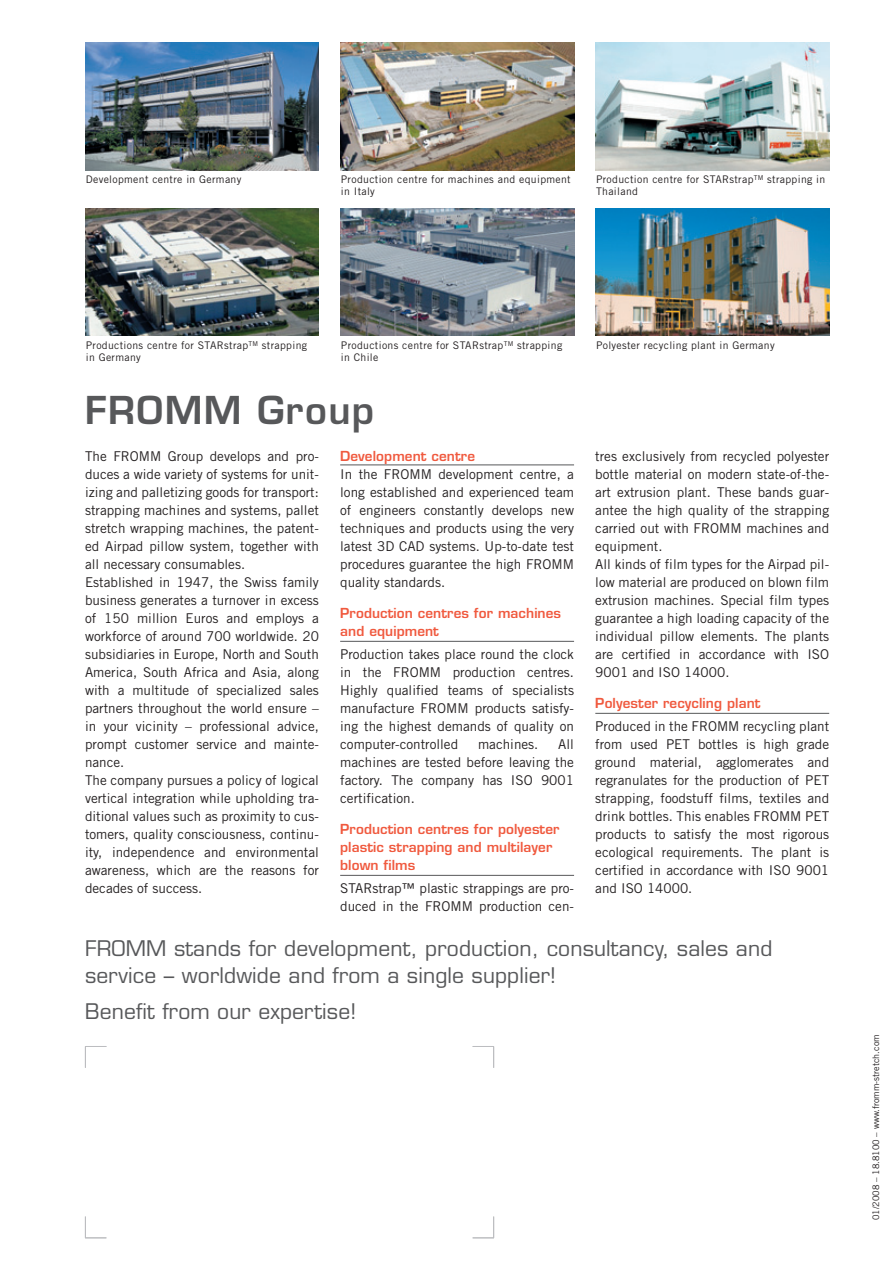
<style>
.page{position:relative;width:893px;height:1263px;background:#fff}
.page>*{position:absolute;margin:0;border:0;box-sizing:border-box;transform-origin:0 0}
.t1{font:600 37.5px "Eurostile";letter-spacing:.035em;color:#57585a}
.t2{font:21px/27px "Eurostile";letter-spacing:.005em;color:#57585a}
.t3{font:13.5px/18px "Trade Gothic";color:#231f20;text-align:justify}
.t4{font:600 13.5px/18px "Eurostile";letter-spacing:.005em;color:#f0593e}
.t5{font:10.5px/12px "Trade Gothic";letter-spacing:.03em;color:#231f20}
.t6{font:9px "Trade Gothic";color:#231f20}
</style>
<div class="page">
<svg style="left:85px;top:1046px;width:21px;height:22px"></svg>
<svg style="left:85px;top:1216px;width:21px;height:22px"></svg>
<svg style="left:473px;top:1046px;width:21px;height:22px"></svg>
<svg style="left:473px;top:1216px;width:21px;height:22px"></svg>
<img style="left:85px;top:43px;width:234px;height:127px">
<img style="left:340px;top:43px;width:234px;height:127px">
<img style="left:595px;top:43px;width:234px;height:127px">
<img style="left:85px;top:208px;width:234px;height:128px">
<img style="left:340px;top:208px;width:234px;height:128px">
<img style="left:595px;top:208px;width:234px;height:128px">
<hr style="left:340px;top:464px;width:234px;height:1px;background:#57585a">
<hr style="left:340px;top:641px;width:234px;height:1px;background:#57585a">
<hr style="left:340px;top:875px;width:234px;height:1px;background:#57585a">
<hr style="left:595px;top:713px;width:234px;height:1px;background:#57585a">
<p class="t5" style="left:86px;top:174px;width:157px">Development centre in Germany</p>
<p class="t5" style="left:341px;top:174px;width:231px">Production centre for machines and equipment in Italy</p>
<p class="t5" style="left:596px;top:175px;width:231px">Production centre for STARstrap<sup>TM</sup> strapping in<br>Thailand</p>
<p class="t5" style="left:86px;top:340px;width:223px">Productions centre for STARstrap<sup>TM</sup> strapping in Germany</p>
<p class="t5" style="left:341px;top:340px;width:223px">Productions centre for STARstrap<sup>TM</sup> strapping in Chile</p>
<p class="t5" style="left:596px;top:340px;width:180px">Polyester recycling plant in Germany</p>
<h1 class="t1" style="left:85px;top:395px;width:291px">FROMM Group</h1>
<p class="t3" style="left:85px;top:448px;width:235px;text-align:left">The FROMM Group develops and pro&shy;duces a wide variety of systems for unit&shy;izing and palletizing goods for transport: strapping machines and systems, pallet stretch wrapping machines, the patent&shy;ed Airpad pillow system, together with all necessary consumables.<br>Established in 1947, the Swiss family business generates a turnover in excess of 150 million Euros and employs a workforce of around 700 worldwide. 20 subsidiaries in Europe, North and South America, South Africa and Asia, along with a multitude of specialized sales partners throughout the world ensure – in your vicinity – professional advice, prompt customer service and mainte&shy;nance.<br>The company pursues a policy of logical vertical integration while upholding tra&shy;ditional values such as proximity to cus&shy;tomers, quality consciousness, continu&shy;ity, independence and environmental awareness, which are the reasons for decades of success.</p>
<p class="t4" style="left:340px;top:448px;width:136px">Development centre</p>
<p class="t3" style="left:340px;top:466px;width:235px">In the FROMM development centre, a long established and experienced team of engineers constantly develops new techniques and products using the very latest 3D CAD systems. Up-to-date test procedures guarantee the high FROMM quality standards.</p>
<p class="t4" style="left:340px;top:605px;width:222px">Production centres for machines and equipment</p>
<p class="t3" style="left:340px;top:646px;width:235px">Production takes place round the clock in the FROMM production centres.<br>Highly qualified teams of specialists manufacture FROMM products satisfy&shy;ing the highest demands of quality on computer-controlled</p>
<p class="t3" style="left:478px;top:736px;width:62px">machines.</p>
<p class="t3" style="left:340px;top:736px;width:235px;text-indent:218px">All machines are tested before leaving the factory. The company has ISO 9001 certification.</p>
<p class="t4" style="left:340px;top:821px;width:221px">Production centres for polyester plastic strapping and multilayer blown films</p>
<p class="t3" style="left:340px;top:880px;width:235px">STARstrap™ plastic strappings are pro&shy;duced in the FROMM production cen-</p>
<p class="t3" style="left:595px;top:448px;width:235px;text-align:left">tres exclusively from recycled polyester bottle material on modern state-of-the&shy;art extrusion plant. These bands guar&shy;antee the high quality of the strapping carried out with FROMM machines and equipment.<br>All kinds of film types for the Airpad pil&shy;low material are produced on blown film extrusion machines. Special film types guarantee a high loading capacity of the individual pillow elements. The plants are certified in accordance with ISO 9001 and ISO 14000.</p>
<p class="t4" style="left:595px;top:695px;width:167px">Polyester recycling plant</p>
<p class="t3" style="left:595px;top:718px;width:235px">Produced in the FROMM recycling plant from used PET bottles is high grade ground material, agglomerates and regranulates for the production of PET strapping, foodstuff films, textiles and drink bottles. This enables FROMM PET products to satisfy the most rigorous ecological requirements. The plant is certified in accordance with ISO 9001 and ISO 14000.</p>
<h2 class="t2" style="left:85px;top:937px;width:689px">FROMM stands for development, production, consultancy, sales and service – worldwide and from a single supplier!</h2>
<h2 class="t2" style="left:85px;top:1000px;width:272px">Benefit from our expertise!</h2>
<p class="t6" style="left:872px;top:1220px;width:188px;rotate:-90deg">01/2008 – 18.8100 – www.fromm-stretch.com</p>
</div>
